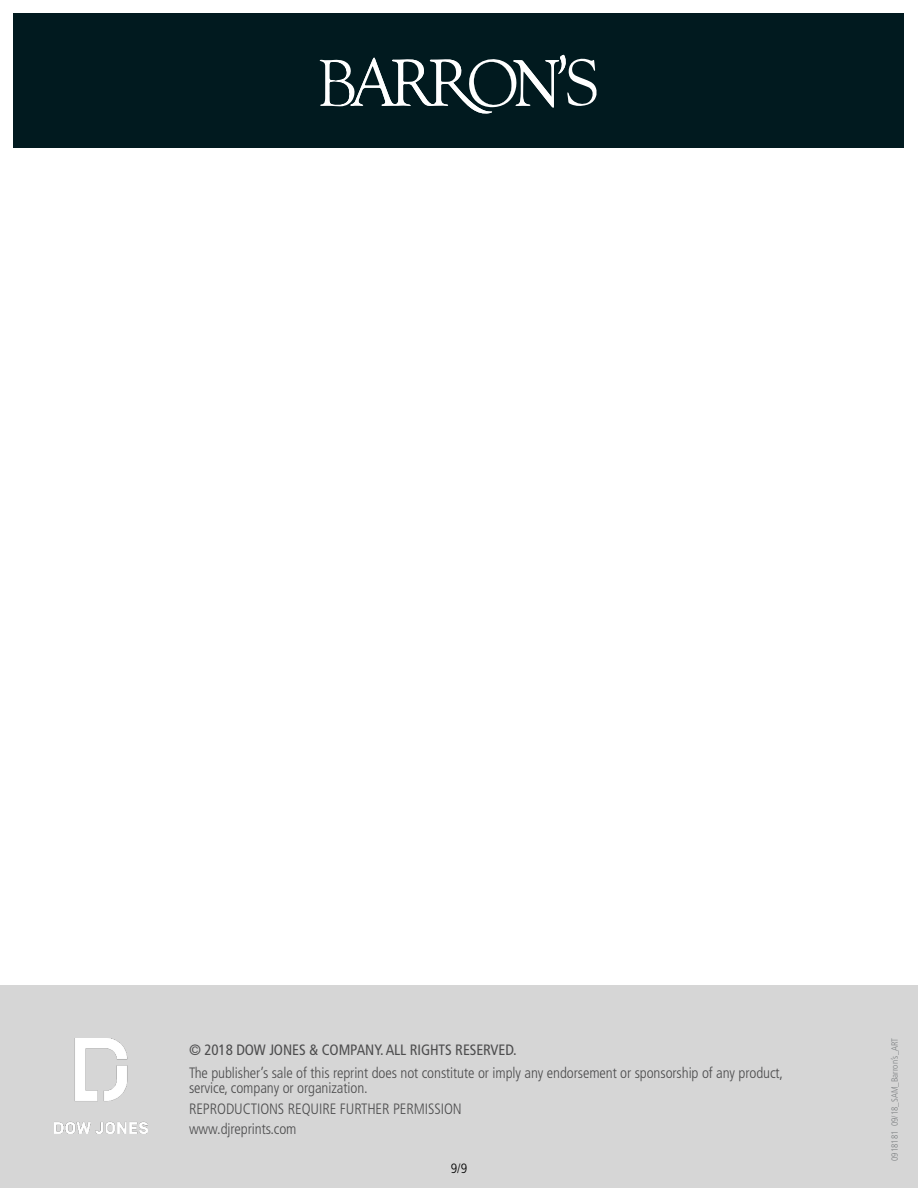
<style>
.page{position:relative;width:918px;height:1188px;background:#fff}
.page>*{position:absolute;margin:0;border:0;box-sizing:border-box;transform-origin:0 0}
.t1{font:300 condensed 15px/15px "Frutiger LT Std";letter-spacing:-.005em;color:#4d4d4e}
.t2{font:condensed 15px "Frutiger LT Std";letter-spacing:-.005em;color:#4d4d4e}
.t3{font:300 condensed 13.5px "Frutiger LT Std";color:#000}
.t4{font:300 condensed 9px "Frutiger LT Std";color:#7f8284}
</style>
<div class="page">
<div style="left:14px;top:14px;width:890px;height:134px;background:#011a1f"></div>
<svg style="left:320px;top:54px;width:277px;height:60px"></svg>
<div style="left:0;top:986px;width:918px;height:202px;background:#d6d6d6"></div>
<img style="left:54px;top:1039px;width:94px;height:95px">
<p class="t2" style="left:189px;top:1041px;width:329px">© 2018 DOW JONES &amp; COMPANY. ALL RIGHTS RESERVED.</p>
<p class="t1" style="left:189px;top:1066px;width:596px">The publisher’s sale of this reprint does not constitute or imply any endorsement or sponsorship of any product, service, company or organization.</p>
<p class="t1" style="left:189px;top:1098px;width:274px;line-height:20.5px">REPRODUCTIONS REQUIRE FURTHER PERMISSION www.djreprints.com</p>
<p class="t3" style="left:451px;top:1160px;width:18px">9/9</p>
<p class="t4" style="left:890px;top:1161px;width:124px;rotate:-90deg">0918181 09/18_SAM_Barron’s_ART</p>
</div>
